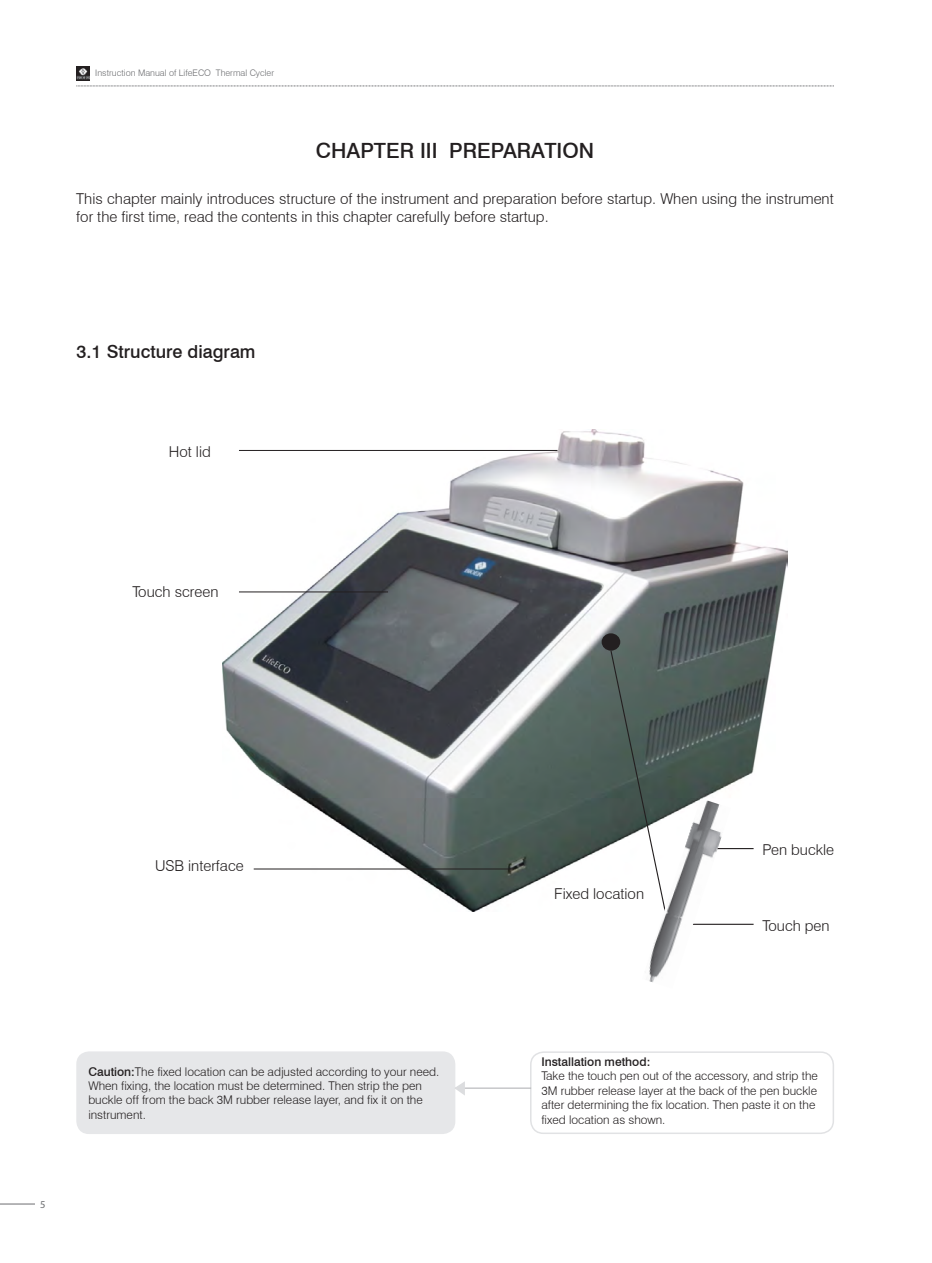
<style>
.page{position:relative;width:932px;height:1263px;background:#fff}
.page>*{position:absolute;margin:0;border:0;box-sizing:border-box;transform-origin:0 0}
.t1{font:500 21px "Swiss 721 BT";color:#231f20}
.t2{font:500 18px "Swiss 721 BT";color:#231f20}
.t3{font:300 15px/18px "Swiss 721 BT";color:#231f20}
.t4{font:300 12px/14.4px "Swiss 721 BT";color:#231f20}
.t5{font:500 12px "Swiss 721 BT";color:#231f20}
.t6{font:10.5px "Myriad Pro";color:#6c6d70}
.t7{font:300 9px "Swiss 721 BT";color:#6c6d70}
.s1{font-weight:500}
</style>
<div class="page">
<img style="left:222px;top:430px;width:565px;height:482px">
<svg style="left:76px;top:86px;width:757px;height:1px"></svg>
<hr style="left:0;top:1204px;width:35px;height:1px;background:#6c6d70">
<hr style="left:239px;top:450px;width:318px;height:1px;background:#231f20">
<hr style="left:239px;top:592px;width:149px;height:1px;background:#231f20">
<hr style="left:254px;top:869px;width:260px;height:1px;background:#231f20">
<div style="left:601px;top:633px;width:19px;height:18px;background:#231f20;border-radius:50%"></div>
<div style="left:76px;top:1051px;width:379px;height:83px;background:#e6e7e9;border-radius:13px"></div>
<div style="left:530px;top:1051px;width:303px;height:83px;border:2px solid #e1e2e4;border-radius:13px"></div>
<hr style="left:455px;top:1087px;width:76px;height:2px;background:#b4b5b8">
<svg style="left:455px;top:1081px;width:10px;height:14px"></svg>
<hr style="left:716px;top:848px;width:37px;height:1px;background:#231f20">
<hr style="left:686px;top:924px;width:67px;height:1px;background:#231f20">
<svg style="left:609px;top:649px;width:57px;height:263px"></svg>
<img style="left:642px;top:798px;width:88px;height:184px">
<img style="left:76px;top:67px;width:14px;height:14px">
<p class="t7" style="left:95px;top:67px;width:180px">Instruction Manual of LifeECO Thermal Cycler</p>
<h1 class="t1" style="left:316px;top:138px;width:280px">CHAPTER III PREPARATION</h1>
<p class="t3" style="left:76px;top:189px;width:758px">This chapter mainly introduces structure of the instrument and preparation before startup. When using the instrument for the first time, read the contents in this chapter carefully before startup.</p>
<h2 class="t2" style="left:77px;top:340px;width:180px">3.1 Structure diagram</h2>
<p class="t3" style="left:169px;top:443px;width:43px">Hot lid</p>
<p class="t3" style="left:132px;top:583px;width:88px">Touch screen</p>
<p class="t3" style="left:155px;top:856px;width:90px">USB interface</p>
<p class="t6" style="left:40px;top:1198px;width:7px">5</p>
<p class="t4" style="left:88px;top:1064px;width:352px"><span class="s1">Caution:</span>The fixed location can be adjusted according to your need.<br>When fixing, the location must be determined. Then strip the pen buckle off from the back 3M rubber release layer, and fix it on the instrument.</p>
<p class="t3" style="left:554px;top:884px;width:91px">Fixed location</p>
<p class="t3" style="left:762px;top:840px;width:73px">Pen buckle</p>
<p class="t3" style="left:762px;top:917px;width:69px">Touch pen</p>
<p class="t5" style="left:541px;top:1054px;width:110px">Installation method:</p>
<p class="t4" style="left:541px;top:1069px;width:278px">Take the touch pen out of the accessory, and strip the 3M rubber release layer at the back of the pen buckle after determining the fix location. Then paste it on the fixed location as shown.</p>
</div>
